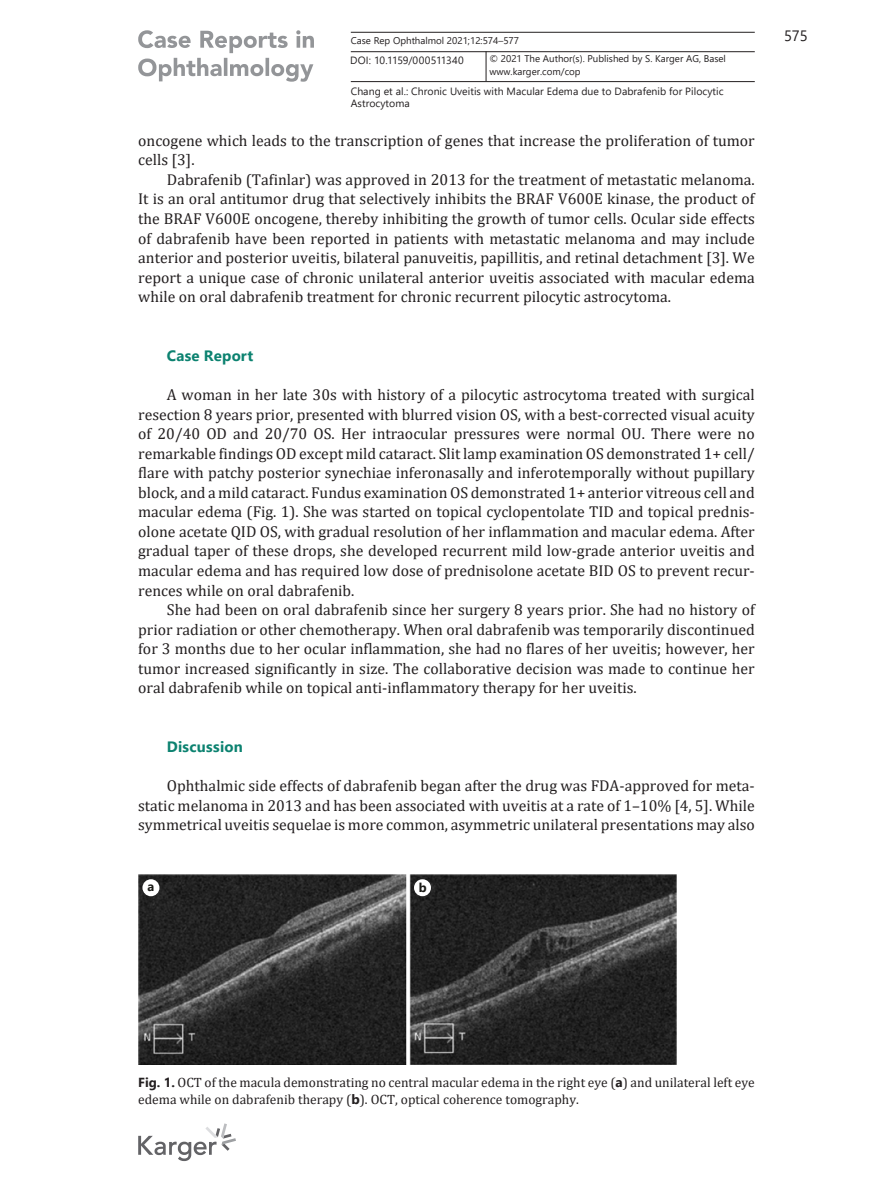
<style>
.page{position:relative;width:893px;height:1191px;background:#fff}
.page>*{position:absolute;margin:0;border:0;box-sizing:border-box;transform-origin:0 0}
.t1{font:15.75px/19.5px "Cambria";color:#231f20;text-align:justify}
.t2{font:700 15px "Segoe UI";letter-spacing:.015em;color:#0c8270}
.t3{font:15px "Segoe UI";color:#231f20}
.t4{font:13.5px/17.4px "Cambria";color:#231f20}
.t5{font:700 12.75px "Segoe UI";color:#191915}
.t6{font:10.5px/12px "Segoe UI";letter-spacing:.005em;color:#231f20}
.t7{font:9.75px "Segoe UI";color:#231f20}
.s1{font-family:"Segoe UI";font-weight:700;font-size:13.2px}
.s2{font-family:"Segoe UI";font-weight:700}
</style>
<div class="page">
<hr style="left:351px;top:51px;width:404px;height:1px;background:#231f20">
<hr style="left:351px;top:81px;width:404px;height:1px;background:#231f20">
<hr style="left:351px;top:32px;width:404px;height:1px;background:#231f20">
<hr style="left:486px;top:51px;width:1px;height:30px;background:#231f20">
<svg style="left:138px;top:1123px;width:98px;height:38px"></svg>
<svg style="left:138px;top:30px;width:176px;height:52px"></svg>
<img style="left:138px;top:875px;width:538px;height:189px">
<div style="left:142px;top:879px;width:17px;height:17px;background:#fff;border-radius:50%"></div>
<div style="left:414px;top:879px;width:17px;height:17px;background:#fff;border-radius:50%"></div>
<p class="t7" style="left:351px;top:31px;width:170px">Case Rep Ophthalmol 2021;12:574–577</p>
<p class="t6" style="left:350px;top:53px;width:115px">DOI: 10.1159/000511340</p>
<p class="t7" style="left:489px;top:50px;width:238px">© 2021 The Author(s). Published by S. Karger AG, Basel</p>
<p class="t7" style="left:489px;top:62px;width:93px">www.karger.com/cop</p>
<p class="t6" style="left:351px;top:84px;width:374px">Chang et al.: Chronic Uveitis with Macular Edema due to Dabrafenib for Pilocytic<br>Astrocytoma</p>
<p class="t1" style="left:138px;top:131px;width:618px">oncogene which leads to the transcription of genes that increase the proliferation of tumor cells [3].</p>
<p class="t1" style="left:138px;top:170px;width:618px;text-indent:29px">Dabrafenib (Tafinlar) was approved in 2013 for the treatment of metastatic melanoma.<br>It is an oral antitumor drug that selectively inhibits the BRAF V600E kinase, the product of the BRAF V600E oncogene, thereby inhibiting the growth of tumor cells. Ocular side effects of dabrafenib have been reported in patients with metastatic melanoma and may include anterior and posterior uveitis, bilateral panuveitis, papillitis, and retinal detachment [3]. We report a unique case of chronic unilateral anterior uveitis associated with macular edema while on oral dabrafenib treatment for chronic recurrent pilocytic astrocytoma.</p>
<p class="t2" style="left:167px;top:341px;width:88px">Case Report</p>
<p class="t1" style="left:138px;top:385px;width:618px;text-indent:29px">A woman in her late 30s with history of a pilocytic astrocytoma treated with surgical resection 8 years prior, presented with blurred vision OS, with a best-corrected visual acuity of 20/40 OD and 20/70 OS. Her intraocular pressures were normal OU. There were no remarkable findings OD except mild cataract. Slit lamp examination OS demonstrated 1+ cell/ flare with patchy posterior synechiae inferonasally and inferotemporally without pupillary block, and a mild cataract. Fundus examination OS demonstrated 1+ anterior vitreous cell and macular edema (Fig. 1). She was started on topical cyclopentolate TID and topical prednis&shy;olone acetate QID OS, with gradual resolution of her inflammation and macular edema. After gradual taper of these drops, she developed recurrent mild low-grade anterior uveitis and macular edema and has required low dose of prednisolone acetate BID OS to prevent recur&shy;rences while on oral dabrafenib.</p>
<p class="t1" style="left:138px;top:600px;width:618px;text-indent:29px">She had been on oral dabrafenib since her surgery 8 years prior. She had no history of prior radiation or other chemotherapy. When oral dabrafenib was temporarily discontinued for 3 months due to her ocular inflammation, she had no flares of her uveitis; however, her tumor increased significantly in size. The collaborative decision was made to continue her oral dabrafenib while on topical anti-inflammatory therapy for her uveitis.</p>
<p class="t2" style="left:167px;top:732px;width:77px">Discussion</p>
<p class="t1" style="left:138px;top:776px;width:618px;text-indent:29px">Ophthalmic side effects of dabrafenib began after the drug was FDA-approved for meta&shy;static melanoma in 2013 and has been associated with uveitis at a rate of 1–10% [4, 5]. While symmetrical uveitis sequelae is more common, asymmetric unilateral presentations may also</p>
<p class="t5" style="left:148px;top:874px;width:8px">a</p>
<p class="t5" style="left:419px;top:875px;width:9px">b</p>
<p class="t3" style="left:784px;top:22px;width:25px">575</p>
<p class="t4" style="left:138px;top:1073px;width:618px"><span class="s1">Fig. 1.</span> OCT of the macula demonstrating no central macular edema in the right eye (<span class="s2">a</span>) and unilateral left eye edema while on dabrafenib therapy (<span class="s2">b</span>). OCT, optical coherence tomography.</p>
</div>
